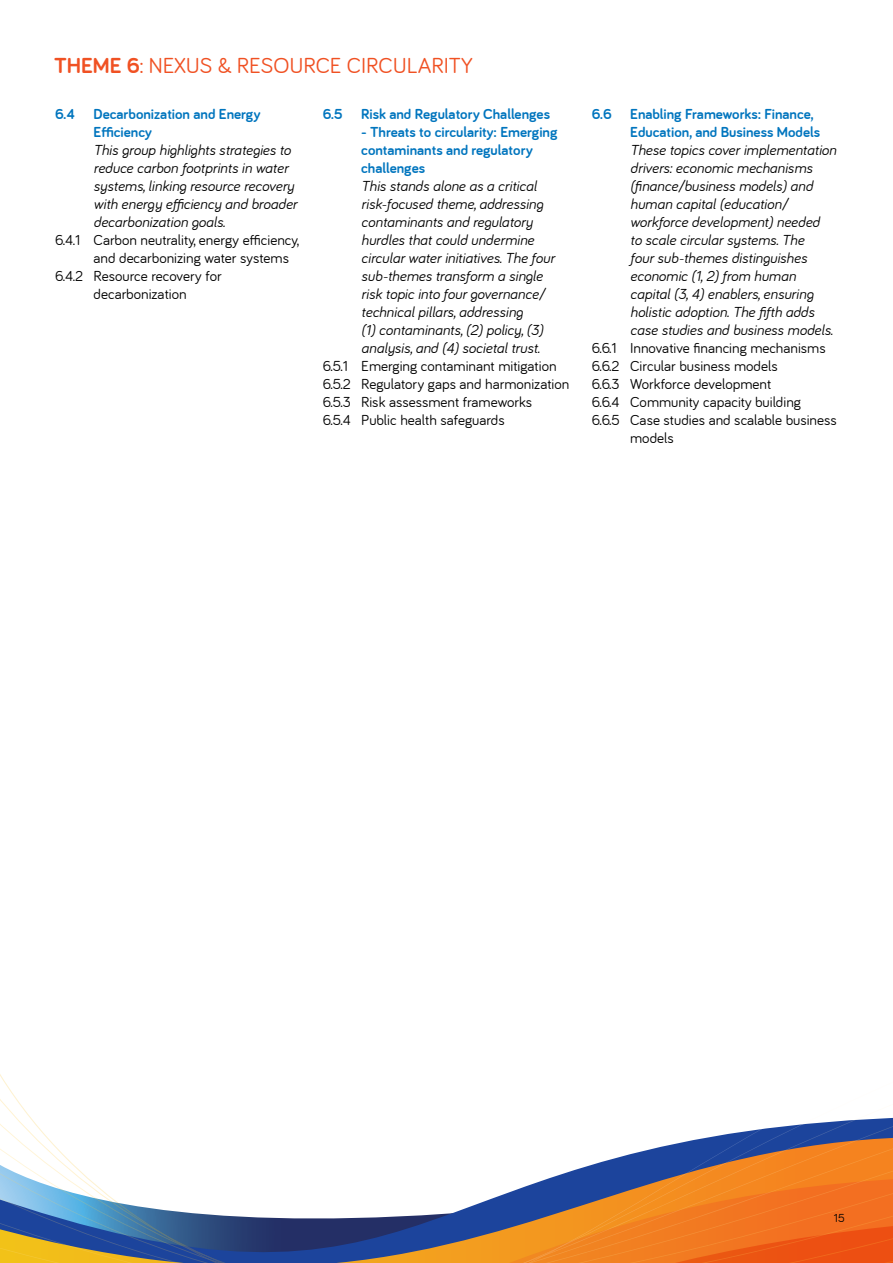
<style>
.page{position:relative;width:893px;height:1263px;background:#fff}
.page>*{position:absolute;margin:0;border:0;box-sizing:border-box;transform-origin:0 0}
.t1{font:22.5px "Bariol";color:#f05123}
.t2{font:italic 15px/18px "Bariol";color:#000}
.t3{font:15px/18px "Bariol";color:#000}
.t4{font:700 15px/18px "Bariol";color:#0075be}
.t5{font:12px "Bariol";color:#000}
.s1{font-weight:700}
</style>
<div class="page">
<svg style="left:0;top:1074px;width:893px;height:189px"></svg>
<h1 class="t1" style="left:54px;top:53px;width:420px"><span class="s1">THEME 6</span>: NEXUS &amp; RESOURCE CIRCULARITY</h1>
<p class="t4" style="left:94px;top:105px;width:169px;text-indent:-38px">6.4 Decarbonization and Energy<br>Efficiency</p>
<p class="t2" style="left:94px;top:141px;width:205px">This group highlights strategies to reduce carbon footprints in water systems, linking resource recovery with energy efficiency and broader decarbonization goals.</p>
<p class="t3" style="left:55px;top:231px;width:245px">6.4.1 Carbon neutrality, energy efficiency,</p>
<p class="t3" style="left:94px;top:249px;width:197px">and decarbonizing water systems</p>
<p class="t3" style="left:55px;top:267px;width:168px">6.4.2 Resource recovery for</p>
<p class="t3" style="left:94px;top:285px;width:95px">decarbonization</p>
<p class="t4" style="left:323px;top:105px;width:229px">6.5 Risk and Regulatory Challenges</p>
<p class="t4" style="left:361px;top:123px;width:198px">- Threats to circularity: Emerging contaminants and regulatory challenges</p>
<p class="t2" style="left:361px;top:177px;width:195px">This stands alone as a critical risk-focused theme, addressing contaminants and regulatory hurdles that could undermine circular water initiatives. The four sub-themes transform a single risk topic into four governance/ technical pillars, addressing<br>(1) contaminants, (2) policy, (3) analysis, and (4) societal trust.</p>
<p class="t3" style="left:323px;top:357px;width:248px">6.5.1 Emerging contaminant mitigation 6.5.2 Regulatory gaps and harmonization 6.5.3 Risk assessment frameworks<br>6.5.4 Public health safeguards</p>
<p class="t4" style="left:630px;top:105px;width:191px;text-indent:-38px">6.6 Enabling Frameworks: Finance,<br>Education, and Business Models</p>
<p class="t2" style="left:630px;top:141px;width:208px">These topics cover implementation drivers: economic mechanisms (finance/business models) and human capital (education/ workforce development) needed<br>to scale circular systems. The<br>four sub-themes distinguishes economic (1, 2) from human capital (3, 4) enablers, ensuring holistic adoption. The fifth adds case studies and business models.</p>
<p class="t3" style="left:592px;top:339px;width:235px">6.6.1 Innovative financing mechanisms</p>
<p class="t3" style="left:592px;top:357px;width:187px">6.6.2 Circular business models</p>
<p class="t3" style="left:592px;top:375px;width:181px">6.6.3 Workforce development</p>
<p class="t3" style="left:592px;top:393px;width:211px">6.6.4 Community capacity building</p>
<p class="t3" style="left:592px;top:411px;width:246px">6.6.5 Case studies and scalable business</p>
<p class="t3" style="left:630px;top:429px;width:45px">models</p>
<p class="t5" style="left:834px;top:1211px;width:13px">15</p>
</div>
